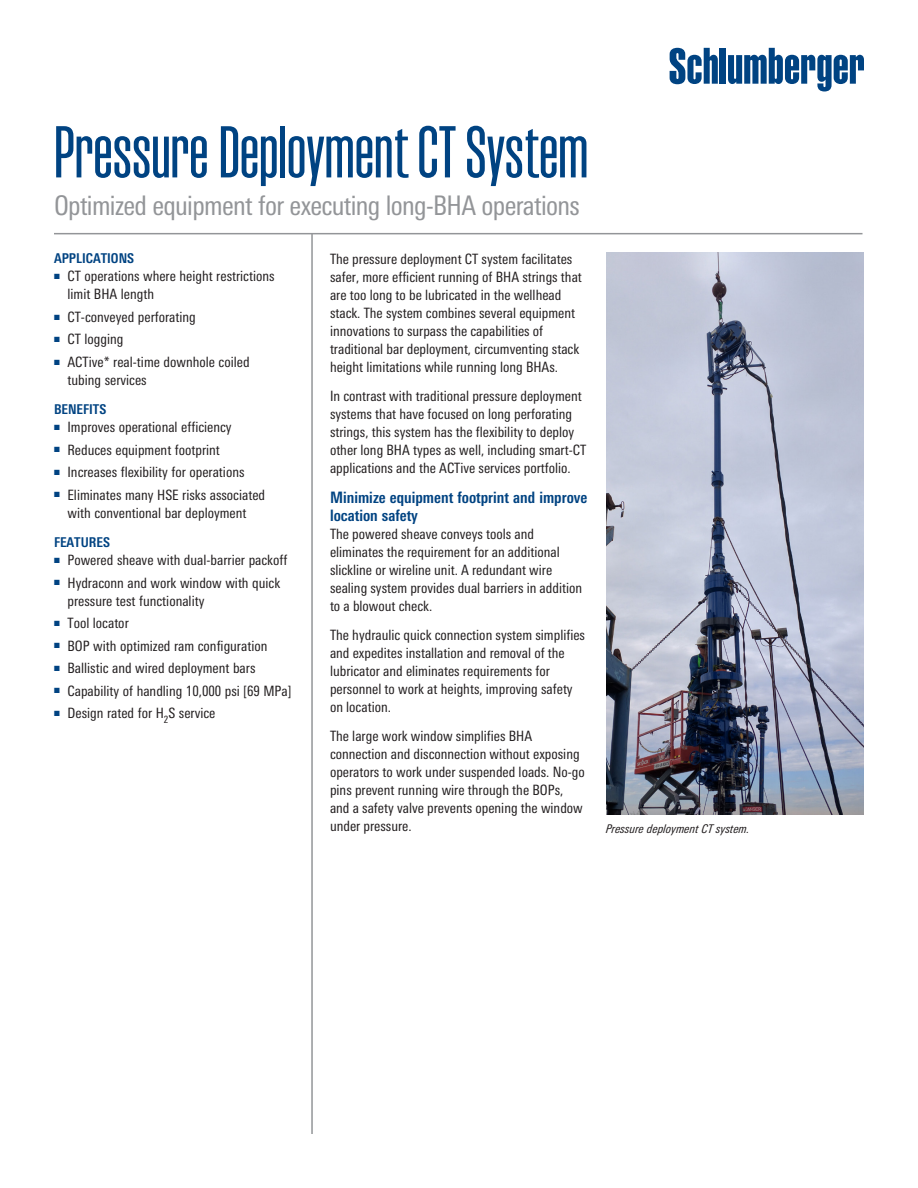
<style>
.page{position:relative;width:918px;height:1188px;background:#fff}
.page>*{position:absolute;margin:0;border:0;box-sizing:border-box;transform-origin:0 0}
.Head_A__branding{font:300 72px "Schlumberger Con";letter-spacing:-.04em;color:#004382}
.Subhead{font:condensed 27px "Univers Next Pro";letter-spacing:-.025em;color:#939598}
.Body_Head{font:700 condensed 15.75px/18px "Univers Next Pro";color:#004382}
.Body_Text{font:condensed 14.25px/18px "Univers Next Pro";color:#231f20}
.Sidebar_Head{font:700 condensed 13.5px "Univers Next Pro";color:#004382}
.t1{font:italic condensed 12px "Univers Next Pro";color:#231f20}
</style>
<div class="page">
<div style="left:720px;top:48px;width:6px;height:36px;background:#004382"></div>
<svg style="left:728px;top:48px;width:136px;height:44px"></svg>
<svg style="left:670px;top:48px;width:48px;height:36px"></svg>
<hr style="left:54px;top:233px;width:808px;height:1px;background:#939598">
<hr style="left:311px;top:234px;width:2px;height:900px;background:#939598">
<img style="left:606px;top:253px;width:258px;height:561px">
<p class="Head_A__branding" style="left:54px;top:116px;width:539px">Pressure Deployment CT System</p>
<p class="Subhead" style="left:54px;top:190px;width:527px">Optimized equipment for executing long-BHA operations</p>
<p class="Sidebar_Head" style="left:54px;top:250px;width:82px">APPLICATIONS</p>
<p class="Body_Text" style="left:68px;top:267px;width:209px;text-indent:-14px"><sup>■</sup> CT operations where height restrictions limit BHA length</p>
<p class="Body_Text" style="left:54px;top:308px;width:143px"><sup>■</sup> CT-conveyed perforating</p>
<p class="Body_Text" style="left:54px;top:330px;width:71px"><sup>■</sup> CT logging</p>
<p class="Body_Text" style="left:68px;top:353px;width:184px;text-indent:-14px"><sup>■</sup> ACTive* real-time downhole coiled tubing services</p>
<p class="Sidebar_Head" style="left:54px;top:401px;width:54px">BENEFITS</p>
<p class="Body_Text" style="left:54px;top:418px;width:179px"><sup>■</sup> Improves operational efficiency</p>
<p class="Body_Text" style="left:54px;top:441px;width:167px"><sup>■</sup> Reduces equipment footprint</p>
<p class="Body_Text" style="left:54px;top:463px;width:192px"><sup>■</sup> Increases flexibility for operations</p>
<p class="Body_Text" style="left:54px;top:486px;width:213px;text-align:center"><sup>■</sup> Eliminates many HSE risks associated with conventional bar deployment</p>
<p class="Sidebar_Head" style="left:54px;top:534px;width:57px">FEATURES</p>
<p class="Body_Text" style="left:54px;top:551px;width:235px"><sup>■</sup> Powered sheave with dual-barrier packoff</p>
<p class="Body_Text" style="left:68px;top:573px;width:214px;text-indent:-14px"><sup>■</sup> Hydraconn and work window with quick pressure test functionality</p>
<p class="Body_Text" style="left:54px;top:614px;width:76px"><sup>■</sup> Tool locator</p>
<p class="Body_Text" style="left:54px;top:636px;width:215px"><sup>■</sup> BOP with optimized ram configuration</p>
<p class="Body_Text" style="left:54px;top:659px;width:203px"><sup>■</sup> Ballistic and wired deployment bars</p>
<p class="Body_Text" style="left:54px;top:681px;width:239px"><sup>■</sup> Capability of handling 10,000 psi [69 MPa]</p>
<p class="Body_Text" style="left:54px;top:704px;width:163px"><sup>■</sup> Design rated for H<sub>2</sub>S service</p>
<p class="Body_Text" style="left:330px;top:250px;width:253px">The pressure deployment CT system facilitates safer, more efficient running of BHA strings that are too long to be lubricated in the wellhead stack. The system combines several equipment innovations to surpass the capabilities of traditional bar deployment, circumventing stack height limitations while running long BHAs.</p>
<p class="Body_Text" style="left:330px;top:387px;width:258px">In contrast with traditional pressure deployment systems that have focused on long perforating strings, this system has the flexibility to deploy other long BHA types as well, including smart-CT applications and the ACTive services portfolio.</p>
<p class="Body_Head" style="left:330px;top:488px;width:259px">Minimize equipment footprint and improve location safety</p>
<p class="Body_Text" style="left:330px;top:524px;width:254px">The powered sheave conveys tools and eliminates the requirement for an additional slickline or wireline unit. A redundant wire sealing system provides dual barriers in addition to a blowout check.</p>
<p class="Body_Text" style="left:330px;top:626px;width:257px">The hydraulic quick connection system simplifies and expedites installation and removal of the lubricator and eliminates requirements for personnel to work at heights, improving safety on location.</p>
<p class="Body_Text" style="left:330px;top:727px;width:256px">The large work window simplifies BHA connection and disconnection without exposing operators to work under suspended loads. No-go pins prevent running wire through the BOPs, and a safety valve prevents opening the window under pressure.</p>
<p class="t1" style="left:606px;top:822px;width:145px">Pressure deployment CT system.</p>
</div>
